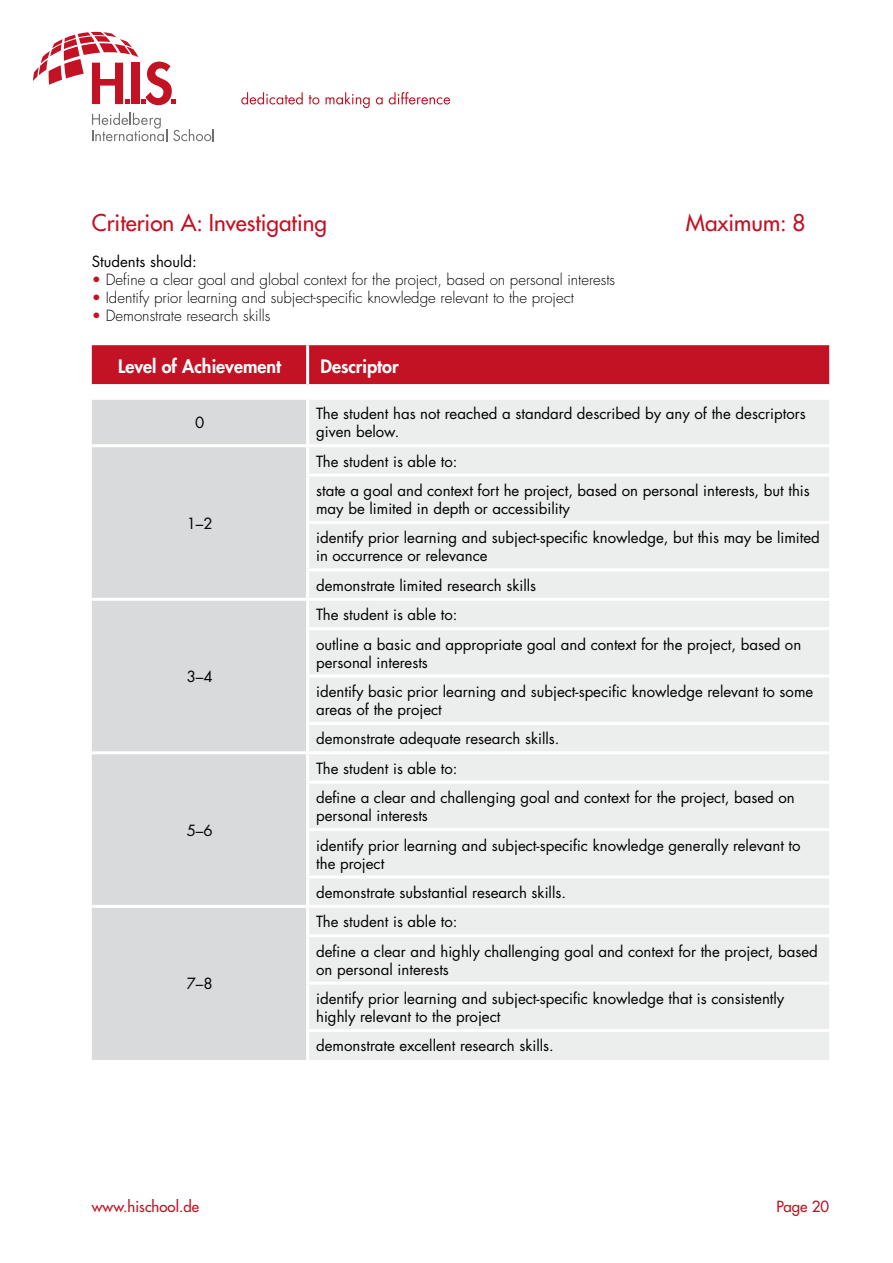
<style>
.page{position:relative;width:893px;height:1263px;background:#fff}
.page>*{position:absolute;margin:0;border:0;box-sizing:border-box;transform-origin:0 0}
.t1{font:500 22.5px "Futura LT Pro";color:#c21224}
.t2{font:800 18px "Futura LT Pro";color:#fff}
.t3{font:15px/29.4px "Futura LT Pro";color:#000}
.t4{font:300 15px "Futura Std";color:#000}
.t5{font:500 15px "Futura LT Pro";color:#c21224}
.s1{color:#c21224}
</style>
<div class="page">
<svg style="left:241px;top:92px;width:62px;height:12px"></svg>
<svg style="left:309px;top:95px;width:10px;height:9px"></svg>
<svg style="left:326px;top:92px;width:44px;height:16px"></svg>
<svg style="left:376px;top:97px;width:7px;height:7px"></svg>
<svg style="left:389px;top:92px;width:61px;height:12px"></svg>
<svg style="left:173px;top:129px;width:41px;height:12px"></svg>
<svg style="left:92px;top:113px;width:75px;height:28px"></svg>
<svg style="left:33px;top:32px;width:143px;height:73px"></svg>
<div style="left:92px;top:400px;width:214px;height:660px;background:#d9dadb"></div>
<div style="left:309px;top:400px;width:520px;height:660px;background:#eceded"></div>
<svg style="left:92px;top:345px;width:737px;height:41px;background:#c51f30"></svg>
<hr style="left:92px;top:444px;width:216px;height:3px;background:#fff">
<hr style="left:308px;top:444px;width:521px;height:3px;background:#fff">
<hr style="left:306px;top:474px;width:523px;height:3px;background:#fff">
<hr style="left:306px;top:521px;width:523px;height:3px;background:#fff">
<hr style="left:306px;top:568px;width:523px;height:3px;background:#fff">
<hr style="left:92px;top:598px;width:216px;height:3px;background:#fff">
<hr style="left:308px;top:598px;width:521px;height:3px;background:#fff">
<hr style="left:306px;top:627px;width:523px;height:3px;background:#fff">
<hr style="left:306px;top:674px;width:523px;height:3px;background:#fff">
<hr style="left:306px;top:722px;width:523px;height:3px;background:#fff">
<hr style="left:92px;top:751px;width:216px;height:3px;background:#fff">
<hr style="left:308px;top:751px;width:521px;height:3px;background:#fff">
<hr style="left:306px;top:781px;width:523px;height:3px;background:#fff">
<hr style="left:306px;top:828px;width:523px;height:3px;background:#fff">
<hr style="left:306px;top:875px;width:523px;height:3px;background:#fff">
<hr style="left:92px;top:905px;width:216px;height:3px;background:#fff">
<hr style="left:308px;top:905px;width:521px;height:3px;background:#fff">
<hr style="left:306px;top:934px;width:523px;height:3px;background:#fff">
<hr style="left:306px;top:982px;width:523px;height:3px;background:#fff">
<hr style="left:306px;top:1029px;width:523px;height:3px;background:#fff">
<h1 class="t1" style="left:92px;top:206px;width:237px">Criterion A: Investigating</h1>
<h1 class="t1" style="left:686px;top:206px;width:121px">Maximum: 8</h1>
<p class="t3" style="left:92px;top:247px;width:106px">Students should:</p>
<p class="t4" style="left:92px;top:271px;width:525px"><span class="s1">•</span> Define a clear goal and global context for the project, based on personal interests</p>
<p class="t4" style="left:92px;top:289px;width:484px"><span class="s1">•</span> Identify prior learning and subject-specific knowledge relevant to the project</p>
<p class="t4" style="left:92px;top:307px;width:180px"><span class="s1">•</span> Demonstrate research skills</p>
<p class="t2" style="left:118px;top:352px;width:164px">Level of Achievement</p>
<p class="t2" style="left:320px;top:352px;width:80px">Descriptor</p>
<p class="t3" style="left:195px;top:408px;width:11px">0</p>
<p class="t3" style="left:316px;top:404px;width:491px;line-height:18px">The student has not reached a standard described by any of the descriptors given below.</p>
<p class="t3" style="left:187px;top:508px;width:27px">1–2</p>
<p class="t3" style="left:187px;top:662px;width:27px">3–4</p>
<p class="t3" style="left:187px;top:815px;width:27px">5–6</p>
<p class="t3" style="left:187px;top:969px;width:27px">7–8</p>
<p class="t3" style="left:316px;top:446px;width:495px">The student is able to:<br>state a goal and context fort he project, based on personal interests, but this</p>
<p class="t3" style="left:316px;top:494px;width:505px">may be limited in depth or accessibility<br>identify prior learning and subject-specific knowledge, but this may be limited</p>
<p class="t3" style="left:316px;top:541px;width:222px">in occurrence or relevance demonstrate limited research skills</p>
<p class="t3" style="left:316px;top:600px;width:487px">The student is able to:<br>outline a basic and appropriate goal and context for the project, based on</p>
<p class="t3" style="left:316px;top:647px;width:499px">personal interests<br>identify basic prior learning and subject-specific knowledge relevant to some</p>
<p class="t3" style="left:316px;top:694px;width:245px">areas of the project<br>demonstrate adequate research skills.</p>
<p class="t3" style="left:316px;top:753px;width:480px">The student is able to:<br>define a clear and challenging goal and context for the project, based on</p>
<p class="t3" style="left:316px;top:801px;width:486px">personal interests<br>identify prior learning and subject-specific knowledge generally relevant to</p>
<p class="t3" style="left:316px;top:848px;width:251px">the project<br>demonstrate substantial research skills.</p>
<p class="t3" style="left:316px;top:907px;width:503px">The student is able to:<br>define a clear and highly challenging goal and context for the project, based</p>
<p class="t3" style="left:316px;top:954px;width:470px">on personal interests<br>identify prior learning and subject-specific knowledge that is consistently</p>
<p class="t3" style="left:316px;top:1002px;width:239px">highly relevant to the project demonstrate excellent research skills.</p>
<p class="t5" style="left:92px;top:1195px;width:109px">www.hischool.de</p>
<p class="t5" style="left:776px;top:1195px;width:54px">Page 20</p>
</div>
